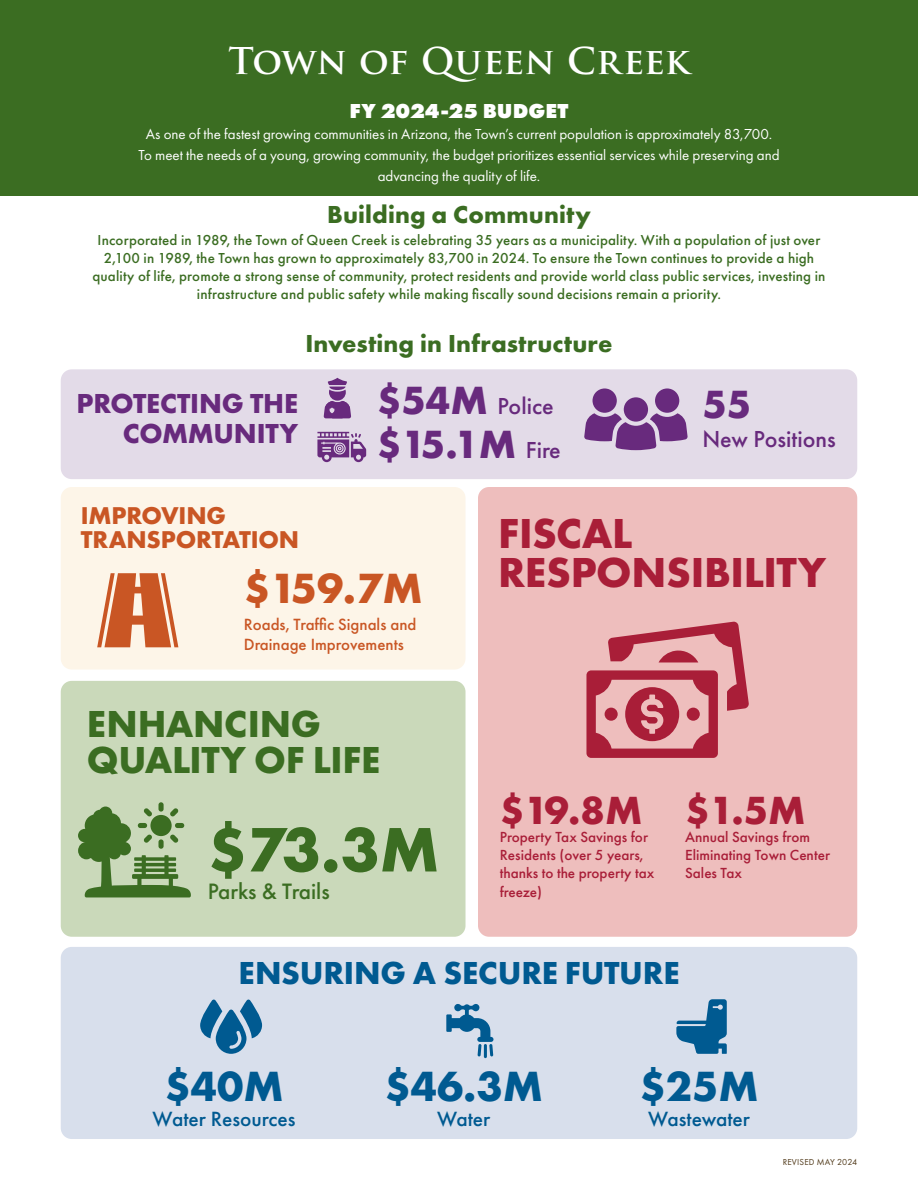
<style>
.page{position:relative;width:918px;height:1188px;background:#fff}
.page>*{position:absolute;margin:0;border:0;box-sizing:border-box;transform-origin:0 0}
.t1{font:700 65.1px "Futura PT";color:#3b6d22}
.t2{font:700 43.8px "Futura PT";color:#005a91}
.t3{font:700 43.8px "Futura PT";color:#c95624}
.Dept_Name{font:700 43.5px/39px "Futura PT";letter-spacing:-.01em;color:#a91e38}
.t4{font:700 40.8px "Futura PT";color:#a91e38}
.t5{font:700 40.8px "Futura PT";color:#682a7d}
.Dept_Name-2{font:700 39px/36px "Futura PT";letter-spacing:-.005em;color:#3b6d22}
.Dept_Name-3{font:700 36px "Trajan Pro";color:#fff}
.Dept_Name-4{font:700 33px "Futura PT";letter-spacing:-.005em;color:#005a91}
.Dept_Name-5{font:700 28.5px/30px "Futura PT";letter-spacing:-.01em;color:#682a7d;text-align:right}
.Dept_Name-6{font:700 25.5px "Futura PT";letter-spacing:.005em;color:#3b6d22}
.Dept_Name-7{font:700 25.2px/24.3px "Futura PT";letter-spacing:-.005em;color:#c95624}
.t6{font:500 24px "Futura PT";color:#682a7d}
.t7{font:500 23.1px "Futura PT";color:#3b6d22}
.t8{font:500 21.3px "Futura PT";color:#005a91}
.Dept_Name-8{font:800 21px "Futura PT";color:#fff}
.t9{font:500 16.8px/20.2px "Futura PT";color:#c95624}
.t10{font:500 15.15px/18.1px "Futura PT";color:#a91e38}
.Dept_Name-9{font:500 15px/18px "Futura PT";letter-spacing:.01em;color:#3b6d22;text-align:center}
.Dept_Name-10{font:15px/21px "Futura PT";color:#fff;text-align:center}
.Dept_Name-11{font:9px "Futura PT";letter-spacing:.02em;color:#513a1a}
.s1{font-weight:700;font-size:40.8px}
</style>
<div class="page">
<div style="left:0;top:0;width:918px;height:196px;background:#3b6d22"></div>
<div style="left:61px;top:681px;width:405px;height:256px;background:#cad9ba;border-radius:11px"></div>
<div style="left:61px;top:487px;width:405px;height:183px;background:#fdf5e8;border-radius:11px"></div>
<div style="left:61px;top:369px;width:796px;height:110px;background:#e3dbe8;border-radius:11px"></div>
<div style="left:478px;top:487px;width:379px;height:450px;background:#eebebd;border-radius:11px"></div>
<div style="left:61px;top:947px;width:796px;height:192px;background:#d8dfec;border-radius:11px"></div>
<svg style="left:97px;top:573px;width:81px;height:74px"></svg>
<hr style="left:484px;top:1044px;width:3px;height:14px;background:#005a91;border-radius:2px">
<svg style="left:446px;top:1004px;width:48px;height:52px"></svg>
<svg style="left:676px;top:999px;width:51px;height:55px"></svg>
<svg style="left:317px;top:432px;width:49px;height:30px"></svg>
<svg style="left:200px;top:1000px;width:62px;height:54px"></svg>
<svg style="left:586px;top:622px;width:163px;height:136px"></svg>
<div style="left:593px;top:388px;width:24px;height:25px;background:#682a7d;border-radius:50%"></div>
<div style="left:655px;top:388px;width:24px;height:25px;background:#682a7d;border-radius:50%"></div>
<svg style="left:584px;top:413px;width:104px;height:37px"></svg>
<div style="left:624px;top:397px;width:24px;height:25px;background:#682a7d;border-radius:50%"></div>
<svg style="left:324px;top:378px;width:27px;height:40px"></svg>
<div style="left:150px;top:815px;width:22px;height:21px;background:#3b6d22;border-radius:50%"></div>
<div style="left:158px;top:802px;width:6px;height:10px;background:#3b6d22;border-radius:3px"></div>
<svg style="left:170px;top:808px;width:8px;height:8px"></svg>
<div style="left:175px;top:823px;width:9px;height:5px;background:#3b6d22;border-radius:3px"></div>
<div style="left:138px;top:823px;width:9px;height:5px;background:#3b6d22;border-radius:3px"></div>
<svg style="left:144px;top:808px;width:8px;height:8px"></svg>
<div style="left:99px;top:807px;width:13px;height:13px;background:#3b6d22;border-radius:50%"></div>
<div style="left:93px;top:810px;width:14px;height:13px;background:#3b6d22;border-radius:50%"></div>
<div style="left:78px;top:829px;width:13px;height:13px;background:#3b6d22;border-radius:50%"></div>
<div style="left:85px;top:814px;width:22px;height:23px;background:#3b6d22;border-radius:50%"></div>
<div style="left:101px;top:813px;width:20px;height:20px;background:#3b6d22;border-radius:50%"></div>
<div style="left:111px;top:823px;width:20px;height:20px;background:#3b6d22;border-radius:50%"></div>
<div style="left:85px;top:822px;width:27px;height:28px;background:#3b6d22;border-radius:50%"></div>
<div style="left:78px;top:842px;width:17px;height:17px;background:#3b6d22;border-radius:50%"></div>
<svg style="left:85px;top:834px;width:106px;height:63px"></svg>
<p class="Dept_Name-3" style="left:228px;top:39px;width:463px">Town of Queen Creek</p>
<p class="Dept_Name-8" style="left:350px;top:98px;width:220px">FY 2024-25 BUDGET</p>
<p class="Dept_Name-10" style="left:138px;top:124px;width:643px">As one of the fastest growing communities in Arizona, the Town’s current population is approximately 83,700.<br>To meet the needs of a young, growing community, the budget prioritizes essential services while preserving and advancing the quality of life.</p>
<p class="Dept_Name-6" style="left:327px;top:198px;width:265px">Building a Community</p>
<p class="Dept_Name-9" style="left:93px;top:231px;width:734px">Incorporated in 1989, the Town of Queen Creek is celebrating 35 years as a municipality. With a population of just over 2,100 in 1989, the Town has grown to approximately 83,700 in 2024. To ensure the Town continues to provide a high quality of life, promote a strong sense of community, protect residents and provide world class public services, investing in infrastructure and public safety while making fiscally sound decisions remain a priority.</p>
<p class="Dept_Name-6" style="left:305px;top:327px;width:309px">Investing in Infrastructure</p>
<p class="Dept_Name-5" style="left:77px;top:388px;width:223px">PROTECTING THE<br>COMMUNITY</p>
<p class="t6" style="left:377px;top:391px;width:178px"><span class="s1">$54M</span> Police</p>
<p class="t5" style="left:702px;top:378px;width:51px">55</p>
<p class="t5" style="left:377px;top:418px;width:141px">$15.1M</p>
<p class="t6" style="left:702px;top:424px;width:135px">New Positions</p>
<p class="t6" style="left:526px;top:436px;width:36px">Fire</p>
<p class="Dept_Name-7" style="left:81px;top:503px;width:220px">IMPROVING<br>TRANSPORTATION</p>
<p class="Dept_Name" style="left:498px;top:513px;width:329px">FISCAL<br>RESPONSIBILITY</p>
<p class="t3" style="left:244px;top:560px;width:180px">$159.7M</p>
<p class="t9" style="left:244px;top:614px;width:174px">Roads, Traffic Signals and<br>Drainage Improvements</p>
<p class="Dept_Name-2" style="left:87px;top:705px;width:295px">ENHANCING<br>QUALITY OF LIFE</p>
<p class="t1" style="left:208px;top:808px;width:233px">$73.3M</p>
<p class="t7" style="left:208px;top:878px;width:124px">Parks &amp; Trails</p>
<p class="t4" style="left:500px;top:784px;width:144px">$19.8M</p>
<p class="t10" style="left:500px;top:828px;width:156px">Property Tax Savings for<br>Residents (over 5 years, thanks to the property tax freeze)</p>
<p class="t4" style="left:685px;top:784px;width:122px">$1.5M</p>
<p class="t10" style="left:685px;top:828px;width:146px">Annual Savings from<br>Eliminating Town Center</p>
<p class="t10" style="left:685px;top:864px;width:59px">Sales Tax</p>
<p class="Dept_Name-4" style="left:239px;top:952px;width:442px">ENSURING A SECURE FUTURE</p>
<p class="t2" style="left:164px;top:1058px;width:121px">$40M</p>
<p class="t8" style="left:153px;top:1107px;width:144px">Water Resources</p>
<p class="t2" style="left:384px;top:1058px;width:160px">$46.3M</p>
<p class="t8" style="left:437px;top:1107px;width:55px">Water</p>
<p class="t2" style="left:640px;top:1058px;width:121px">$25M</p>
<p class="t8" style="left:648px;top:1107px;width:103px">Wastewater</p>
<p class="Dept_Name-11" style="left:783px;top:1156px;width:76px">REVISED MAY 2024</p>
</div>
